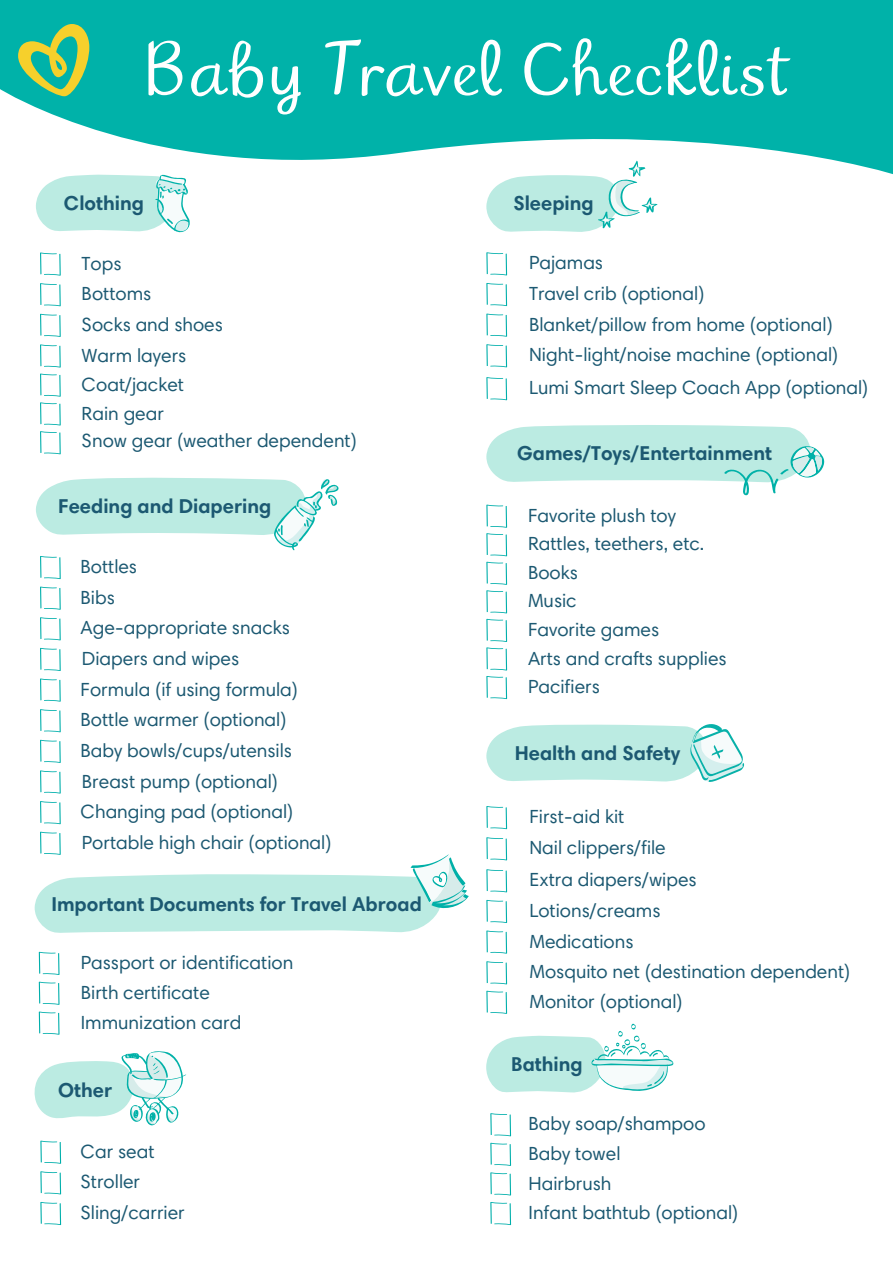
<style>
.page{position:relative;width:893px;height:1263px;background:#fff}
.page>*{position:absolute;margin:0;border:0;box-sizing:border-box;transform-origin:0 0}
.t1{font:72px "Pampers Text";color:#fff}
.t2{font:700 20.25px "Harmonia Sans Pro";color:#1c5972}
.t3{font:19.2px/30.6px "Harmonia Sans Pro";color:#1c5972}
</style>
<div class="page">
<svg style="left:0;top:0;width:893px;height:174px;fill:#00b2a9"></svg>
<svg style="left:40px;top:252px;width:21px;height:24px"></svg>
<svg style="left:40px;top:283px;width:21px;height:23px"></svg>
<svg style="left:40px;top:314px;width:21px;height:23px"></svg>
<svg style="left:40px;top:344px;width:21px;height:110px"></svg>
<svg style="left:40px;top:586px;width:21px;height:24px"></svg>
<svg style="left:40px;top:617px;width:21px;height:23px"></svg>
<svg style="left:40px;top:648px;width:21px;height:23px"></svg>
<svg style="left:40px;top:678px;width:21px;height:24px"></svg>
<svg style="left:40px;top:709px;width:21px;height:23px"></svg>
<svg style="left:40px;top:740px;width:21px;height:23px"></svg>
<svg style="left:40px;top:770px;width:21px;height:24px"></svg>
<svg style="left:40px;top:801px;width:21px;height:23px"></svg>
<svg style="left:490px;top:1113px;width:21px;height:23px"></svg>
<svg style="left:490px;top:1143px;width:21px;height:23px"></svg>
<svg style="left:490px;top:1172px;width:21px;height:23px"></svg>
<svg style="left:490px;top:1202px;width:21px;height:23px"></svg>
<svg style="left:18px;top:24px;width:72px;height:72px;background:#66be74"></svg>
<svg style="left:486px;top:252px;width:21px;height:23px"></svg>
<svg style="left:486px;top:283px;width:21px;height:23px"></svg>
<svg style="left:486px;top:314px;width:21px;height:23px"></svg>
<svg style="left:486px;top:344px;width:21px;height:23px"></svg>
<svg style="left:486px;top:377px;width:21px;height:23px"></svg>
<svg style="left:40px;top:1140px;width:21px;height:24px"></svg>
<svg style="left:40px;top:1171px;width:21px;height:23px"></svg>
<svg style="left:40px;top:1202px;width:21px;height:23px"></svg>
<svg style="left:486px;top:505px;width:21px;height:51px"></svg>
<svg style="left:486px;top:562px;width:21px;height:51px"></svg>
<svg style="left:486px;top:619px;width:21px;height:80px"></svg>
<svg style="left:39px;top:952px;width:21px;height:23px"></svg>
<svg style="left:39px;top:982px;width:21px;height:23px"></svg>
<svg style="left:39px;top:1011px;width:21px;height:24px"></svg>
<svg style="left:35px;top:832px;width:434px;height:101px"></svg>
<svg style="left:34px;top:1051px;width:153px;height:75px"></svg>
<svg style="left:486px;top:1023px;width:188px;height:70px"></svg>
<svg style="left:486px;top:806px;width:21px;height:23px"></svg>
<svg style="left:486px;top:837px;width:21px;height:23px"></svg>
<svg style="left:486px;top:930px;width:21px;height:24px"></svg>
<svg style="left:486px;top:961px;width:21px;height:23px"></svg>
<svg style="left:486px;top:991px;width:21px;height:23px"></svg>
<svg style="left:486px;top:900px;width:21px;height:23px"></svg>
<svg style="left:486px;top:869px;width:21px;height:23px"></svg>
<svg style="left:36px;top:477px;width:303px;height:102px"></svg>
<svg style="left:36px;top:170px;width:156px;height:63px"></svg>
<svg style="left:486px;top:160px;width:171px;height:72px"></svg>
<svg style="left:486px;top:425px;width:338px;height:71px"></svg>
<svg style="left:486px;top:724px;width:259px;height:58px"></svg>
<h1 class="t1" style="left:147px;top:31px;width:644px">Baby Travel Checklist</h1>
<p class="t2" style="left:64px;top:190px;width:82px">Clothing</p>
<p class="t3" style="left:82px;top:248px;width:277px;line-height:29.5px">Tops<br>Bottoms<br>Socks and shoes<br>Warm layers<br>Coat/jacket<br>Rain gear<br>Snow gear (weather dependent)</p>
<p class="t2" style="left:58px;top:493px;width:215px">Feeding and Diapering</p>
<p class="t3" style="left:81px;top:551px;width:253px">Bottles<br>Bibs<br>Age-appropriate snacks<br>Diapers and wipes<br>Formula (if using formula)<br>Bottle warmer (optional)<br>Baby bowls/cups/utensils<br>Breast pump (optional)<br>Changing pad (optional)<br>Portable high chair (optional)</p>
<p class="t2" style="left:51px;top:891px;width:372px">Important Documents for Travel Abroad</p>
<p class="t3" style="left:81px;top:947px;width:214px;line-height:29.8px">Passport or identification<br>Birth certificate<br>Immunization card</p>
<p class="t2" style="left:58px;top:1077px;width:56px">Other</p>
<p class="t3" style="left:81px;top:1136px;width:106px">Car seat<br>Stroller<br>Sling/carrier</p>
<p class="t2" style="left:513px;top:190px;width:82px">Sleeping</p>
<p class="t3" style="left:529px;top:247px;width:311px">Pajamas<br>Travel crib (optional)<br>Blanket/pillow from home (optional)<br>Night-light/noise machine (optional)</p>
<p class="t3" style="left:529px;top:372px;width:341px">Lumi Smart Sleep Coach App (optional)</p>
<p class="t2" style="left:517px;top:440px;width:256px">Games/Toys/Entertainment</p>
<p class="t3" style="left:528px;top:501px;width:200px;line-height:28.5px">Favorite plush toy<br>Rattles, teethers, etc.<br>Books<br>Music<br>Favorite games<br>Arts and crafts supplies<br>Pacifiers</p>
<p class="t2" style="left:515px;top:740px;width:167px">Health and Safety</p>
<p class="t3" style="left:529px;top:801px;width:138px">First-aid kit<br>Nail clippers/file</p>
<p class="t3" style="left:529px;top:864px;width:322px">Extra diapers/wipes<br>Lotions/creams<br>Medications<br>Mosquito net (destination dependent)<br>Monitor (optional)</p>
<p class="t2" style="left:511px;top:1051px;width:73px">Bathing</p>
<p class="t3" style="left:529px;top:1109px;width:211px;line-height:29.5px">Baby soap/shampoo<br>Baby towel<br>Hairbrush<br>Infant bathtub (optional)</p>
</div>
